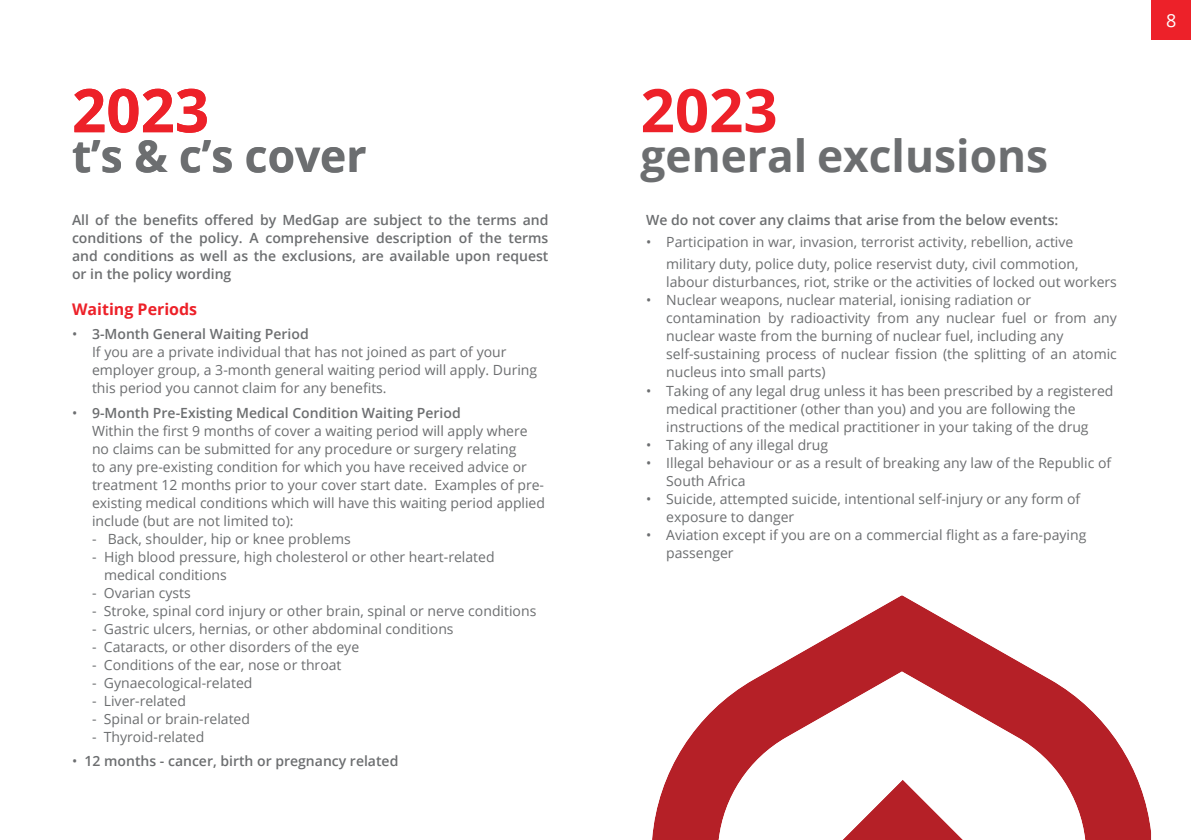
<style>
.page{position:relative;width:1191px;height:840px;background:#fff}
.page>*{position:absolute;margin:0;border:0;box-sizing:border-box;transform-origin:0 0}
.t1{font:700 60px "Open Sans";color:#ed2129}
.t2{font:700 44.2px "Open Sans";color:#6c6e70}
.t3{font:18px "Open Sans";color:#fff}
.t4{font:700 16px "Open Sans";color:#ed2129}
.t5{font:14px/18px "Open Sans";color:#6c6e70}
.t6{font:600 14px/18px "Open Sans";color:#6c6e70;text-align:justify}
.s1{font-weight:600}
.s2{font-weight:400}
</style>
<div class="page">
<img style="left:652px;top:595px;width:499px;height:244px">
<img style="left:842px;top:779px;width:121px;height:60px">
<div style="left:1151px;top:0;width:40px;height:40px;background:#ed2129"></div>
<h1 class="t1" style="left:72px;top:86px;width:139px">2023</h1>
<h2 class="t2" style="left:72px;top:138px;width:296px">t’s &amp; c’s cover</h2>
<p class="t6" style="left:72px;top:211px;width:478px">All of the benefits offered by MedGap are subject to the terms and conditions of the policy. A comprehensive description of the terms and conditions as well as the exclusions, are available upon request or in the policy wording</p>
<p class="t4" style="left:72px;top:303px;width:127px">Waiting Periods</p>
<p class="t5" style="left:92px;top:326px;width:447px;text-indent:-20px">• <span class="s1">3-Month General Waiting Period<br></span>If you are a private individual that has not joined as part of your employer group, a 3-month general waiting period will apply. During this period you cannot claim for any benefits.</p>
<p class="t5" style="left:92px;top:404px;width:454px;text-indent:-20px">• <span class="s1">9-Month Pre-Existing Medical Condition Waiting Period<br></span>Within the first 9 months of cover a waiting period will apply where no claims can be submitted for any procedure or surgery relating<br>to any pre-existing condition for which you have received advice or treatment 12 months prior to your cover start date. Examples of pre&shy;existing medical conditions which will have this waiting period applied include (but are not limited to):</p>
<p class="t5" style="left:92px;top:530px;width:260px">- Back, shoulder, hip or knee problems</p>
<p class="t5" style="left:104px;top:548px;width:392px;text-indent:-12px">- High blood pressure, high cholesterol or other heart-related medical conditions</p>
<p class="t5" style="left:92px;top:584px;width:100px">- Ovarian cysts</p>
<p class="t5" style="left:92px;top:602px;width:446px">- Stroke, spinal cord injury or other brain, spinal or nerve conditions</p>
<p class="t5" style="left:92px;top:620px;width:363px">- Gastric ulcers, hernias, or other abdominal conditions</p>
<p class="t5" style="left:92px;top:638px;width:269px">- Cataracts, or other disorders of the eye</p>
<p class="t5" style="left:92px;top:656px;width:251px">- Conditions of the ear, nose or throat</p>
<p class="t5" style="left:92px;top:674px;width:162px">- Gynaecological-related</p>
<p class="t5" style="left:92px;top:691px;width:95px">- Liver-related</p>
<p class="t5" style="left:92px;top:710px;width:159px">- Spinal or brain-related</p>
<p class="t5" style="left:92px;top:728px;width:114px">- Thyroid-related</p>
<p class="t6" style="left:72px;top:751px;width:328px"><span class="s2">•</span> 12 months - cancer, birth or pregnancy related</p>
<h1 class="t1" style="left:640px;top:86px;width:139px">2023</h1>
<h2 class="t2" style="left:640px;top:138px;width:409px">general exclusions</h2>
<p class="t6" style="left:646px;top:211px;width:414px">We do not cover any claims that arise from the below events:</p>
<p class="t5" style="left:666px;top:232px;width:414px;line-height:22px;text-indent:-20px">• Participation in war, invasion, terrorist activity, rebellion, active military duty, police duty, police reservist duty, civil commotion,</p>
<p class="t5" style="left:666px;top:274px;width:452px">labour disturbances, riot, strike or the activities of locked out workers</p>
<p class="t5" style="left:666px;top:292px;width:452px;text-indent:-20px">• Nuclear weapons, nuclear material, ionising radiation or contamination by radioactivity from any nuclear fuel or from any nuclear waste from the burning of nuclear fuel, including any self-sustaining process of nuclear fission (the splitting of an atomic nucleus into small parts)</p>
<p class="t5" style="left:666px;top:382px;width:449px;text-indent:-20px">• Taking of any legal drug unless it has been prescribed by a registered medical practitioner (other than you) and you are following the instructions of the medical practitioner in your taking of the drug</p>
<p class="t5" style="left:646px;top:436px;width:183px">• Taking of any illegal drug</p>
<p class="t5" style="left:666px;top:454px;width:446px;text-indent:-20px">• Illegal behaviour or as a result of breaking any law of the Republic of<br>South Africa</p>
<p class="t5" style="left:666px;top:490px;width:415px;text-indent:-20px">• Suicide, attempted suicide, intentional self-injury or any form of exposure to danger</p>
<p class="t5" style="left:666px;top:525px;width:421px;text-indent:-20px">• Aviation except if you are on a commercial flight as a fare-paying passenger</p>
<p class="t3" style="left:1166px;top:14px;width:12px">8</p>
</div>
